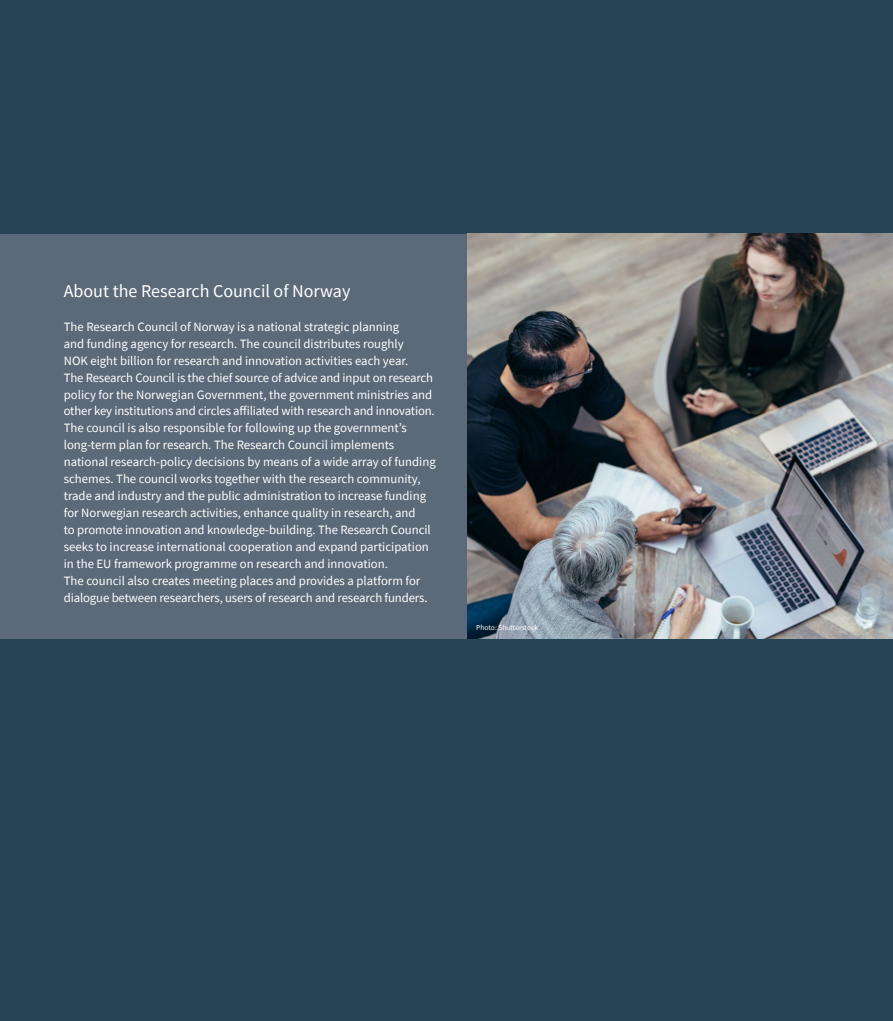
<style>
.page{position:relative;width:893px;height:1021px;background:#fff}
.page>*{position:absolute;margin:0;border:0;box-sizing:border-box;transform-origin:0 0}
.t1{font:18px "Source Sans Pro";color:#fff}
.t2{font:12.75px/17px "Source Sans Pro";color:#fff}
.t3{font:7.5px "Source Sans Pro";color:#fff}
</style>
<div class="page">
<div style="left:0;top:0;width:893px;height:1020px;background:#274555"></div>
<div style="left:0;top:234px;width:468px;height:404px;background:#5b6978"></div>
<img style="left:468px;top:234px;width:424px;height:404px">
<hr style="left:892px;top:234px;width:1px;height:404px;background:#e2e3e7">
<h1 class="t1" style="left:64px;top:279px;width:288px">About the Research Council of Norway</h1>
<p class="t2" style="left:64px;top:318px;width:373px">The Research Council of Norway is a national strategic planning<br>and funding agency for research. The council distributes roughly<br>NOK eight billion for research and innovation activities each year.<br>The Research Council is the chief source of advice and input on research policy for the Norwegian Government, the government ministries and other key institutions and circles affiliated with research and innovation.<br>The council is also responsible for following up the government’s long-term plan for research. The Research Council implements national research-policy decisions by means of a wide array of funding schemes. The council works together with the research community, trade and industry and the public administration to increase funding for Norwegian research activities, enhance quality in research, and<br>to promote innovation and knowledge-building. The Research Council seeks to increase international cooperation and expand participation in the EU framework programme on research and innovation.<br>The council also creates meeting places and provides a platform for dialogue between researchers, users of research and research funders.</p>
<p class="t3" style="left:476px;top:622px;width:64px">Photo: Shutterstock</p>
</div>
